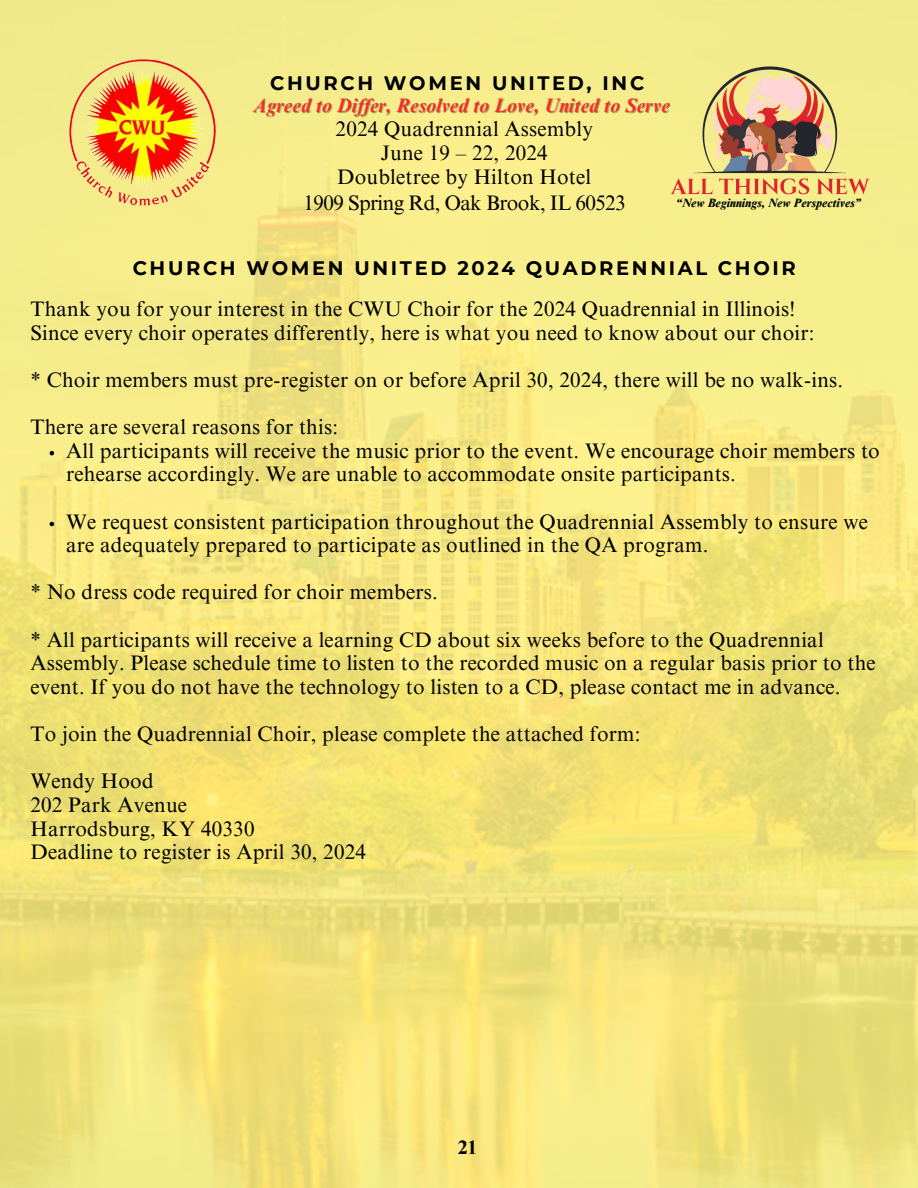
<style>
.page{position:relative;width:918px;height:1188px;background:#fff}
.page>*{position:absolute;margin:0;border:0;box-sizing:border-box;transform-origin:0 0}
.t1{font:21px/23.7px "Times NRMT Pro";letter-spacing:.01em;color:#000}
.t2{font:21px "Times NRMT Pro";letter-spacing:-.025em;color:#000}
.t3{font:700 19.5px "Montserrat";letter-spacing:.135em;color:#000}
.t4{font:italic 700 19.5px "Times NRMT Pro";color:#fa2a2a}
.t5{font:700 19.5px "Times NRMT Pro";color:#000}
.t6{font:italic 700 12px "Times NRMT Pro";color:#000}
</style>
<div class="page">
<img style="left:0;top:0;width:918px;height:1188px">
<img style="left:65px;top:58px;width:152px;height:151px">
<img style="left:667px;top:65px;width:206px;height:133px">
<svg style="left:50px;top:451px;width:4px;height:4px"></svg>
<svg style="left:50px;top:522px;width:4px;height:4px"></svg>
<p class="t3" style="left:270px;top:71px;width:376px">CHURCH WOMEN UNITED, INC</p>
<p class="t4" style="left:253px;top:98px;width:419px">Agreed to Dif er, Resolved to Love, United to Serve</p>
<p class="t1" style="left:336px;top:120px;width:259px;text-align:center">2024 Quadrennial Assembly<br>June 19 – 22, 2024<br>Doubletree by Hilton Hotel</p>
<p class="t2" style="left:304px;top:195px;width:323px">1909 Spring Rd, Oak Brook, IL 60523</p>
<p class="t6" style="left:676px;top:198px;width:186px">“New Beginnings, New Perspectives”</p>
<p class="t3" style="left:133px;top:256px;width:665px">CHURCH WOMEN UNITED 2024 QUADRENNIAL CHOIR</p>
<p class="t1" style="left:30px;top:300px;width:786px">Thank you for your interest in the CWU Choir for the 2024 Quadrennial in Illinois!<br>Since every choir operates differently, here is what you need to know about our choir:</p>
<p class="t1" style="left:30px;top:370px;width:814px">* Choir members must pre-register on or before April 30, 2024, there will be no walk-ins.</p>
<p class="t1" style="left:66px;top:418px;width:815px;text-indent:-36px">There are several reasons for this:<br>All participants will receive the music prior to the event. We encourage choir members to rehearse accordingly. We are unable to accommodate onsite participants.</p>
<p class="t1" style="left:66px;top:512px;width:803px">We request consistent participation throughout the Quadrennial Assembly to ensure we are adequately prepared to participate as outlined in the QA program.</p>
<p class="t1" style="left:30px;top:583px;width:409px">* No dress code required for choir members.</p>
<p class="t1" style="left:30px;top:630px;width:847px">* All participants will receive a learning CD about six weeks before to the Quadrennial<br>Assembly. Please schedule time to listen to the recorded music on a regular basis prior to the event. If you do not have the technology to listen to a CD, please contact me in advance.</p>
<p class="t1" style="left:30px;top:725px;width:611px">To join the Quadrennial Choir, please complete the attached form:</p>
<p class="t1" style="left:30px;top:772px;width:337px">Wendy Hood<br>202 Park Avenue<br>Harrodsburg, KY 40330<br>Deadline to register is April 30, 2024</p>
<p class="t5" style="left:458px;top:1140px;width:21px">21</p>
</div>
